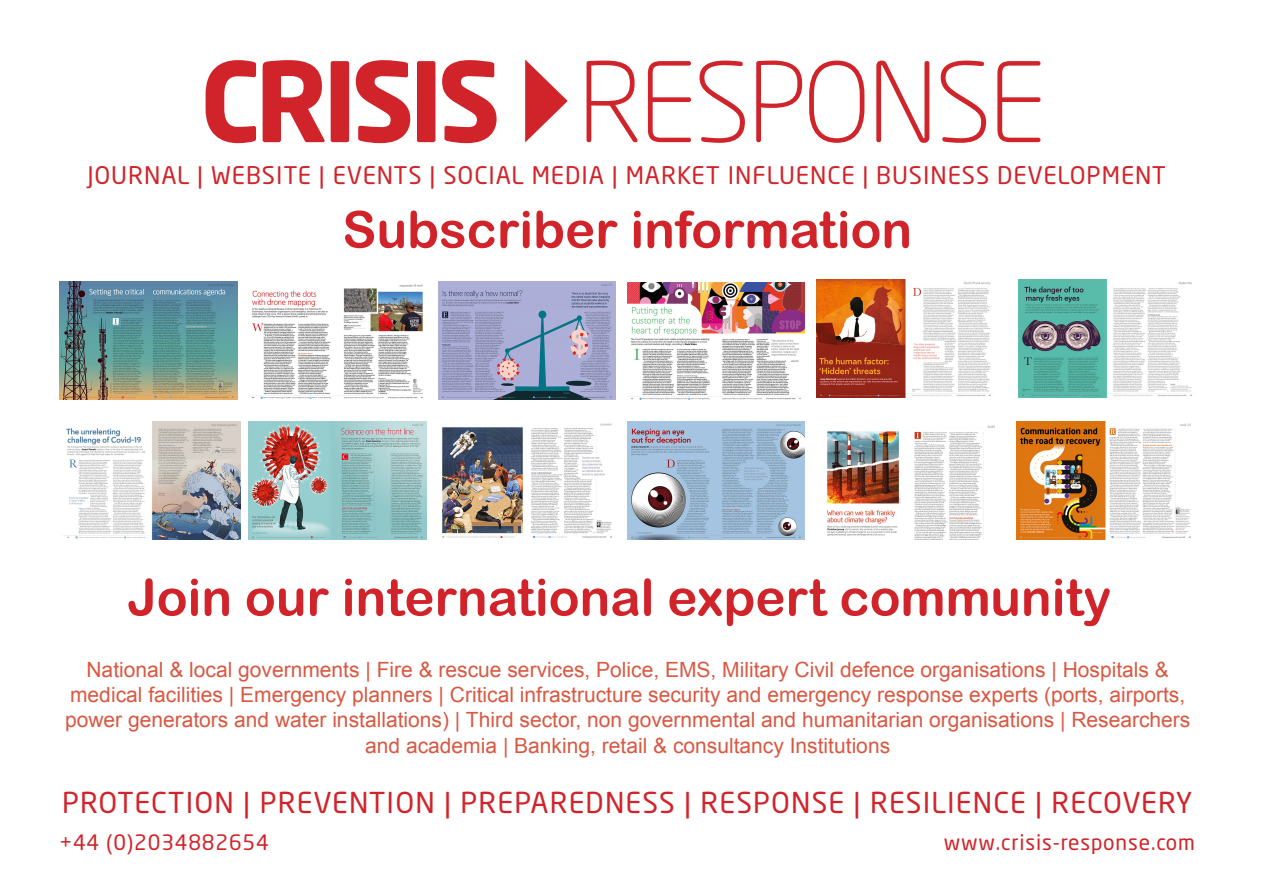
<style>
.page{position:relative;width:1263px;height:893px;background:#fff}
.page>*{position:absolute;margin:0;border:0;box-sizing:border-box;transform-origin:0 0}
.t1{font:300 109.05px "Neo Sans W1 G";letter-spacing:-.03em;color:#d1232a}
.t2{font:700 109.05px "Neo Sans W1 G";letter-spacing:-.05em;color:#d1232a}
.t3{font:51px "Arial Rounded MT Bold";color:#d1232a}
.t4{font:28.5px "Neo Sans W1 G";letter-spacing:.04em;color:#d1232a}
.t5{font:24px "Neo Sans W1 G";letter-spacing:.04em;color:#d1232a}
.t6{font:21px/25.2px "Arial";color:#d95842;text-align:center}
.t7{font:21px "Neo Sans W1 G";letter-spacing:.04em;color:#d1232a}
</style>
<div class="page">
<svg style="left:525px;top:60px;width:43px;height:82px"></svg>
<img style="left:60px;top:281px;width:177px;height:119px">
<img style="left:438px;top:281px;width:177px;height:119px">
<img style="left:249px;top:284px;width:174px;height:115px">
<img style="left:627px;top:282px;width:178px;height:118px">
<img style="left:816px;top:279px;width:175px;height:118px">
<img style="left:1018px;top:279px;width:174px;height:119px">
<img style="left:63px;top:421px;width:178px;height:118px">
<img style="left:442px;top:423px;width:170px;height:115px">
<img style="left:827px;top:425px;width:167px;height:114px">
<img style="left:627px;top:421px;width:178px;height:118px">
<img style="left:249px;top:421px;width:177px;height:118px">
<img style="left:1016px;top:421px;width:175px;height:118px">
<p class="t2" style="left:200px;top:32px;width:303px">CRISIS</p>
<p class="t1" style="left:578px;top:35px;width:470px">RESPONSE</p>
<p class="t5" style="left:87px;top:161px;width:1080px">JOURNAL | WEBSITE | EVENTS | SOCIAL MEDIA | MARKET INFLUENCE | BUSINESS DEVELOPMENT</p>
<p class="t3" style="left:342px;top:199px;width:571px">Subscriber information</p>
<p class="t3" style="left:127px;top:567px;width:985px">Join our international expert community</p>
<p class="t6" style="left:65px;top:657px;width:1127px">National &amp; local governments | Fire &amp; rescue services, Police, EMS, Military Civil defence organisations | Hospitals &amp; medical facilities | Emergency planners | Critical infrastructure security and emergency response experts (ports, airports, power generators and water installations) | Third sector, non governmental and humanitarian organisations | Researchers and academia | Banking, retail &amp; consultancy Institutions</p>
<p class="t4" style="left:62px;top:785px;width:1132px">PROTECTION | PREVENTION | PREPAREDNESS | RESPONSE | RESILIENCE | RECOVERY</p>
<p class="t7" style="left:60px;top:829px;width:211px">+44 (0)2034882654</p>
<p class="t7" style="left:944px;top:829px;width:253px">www.crisis-response.com</p>
</div>
